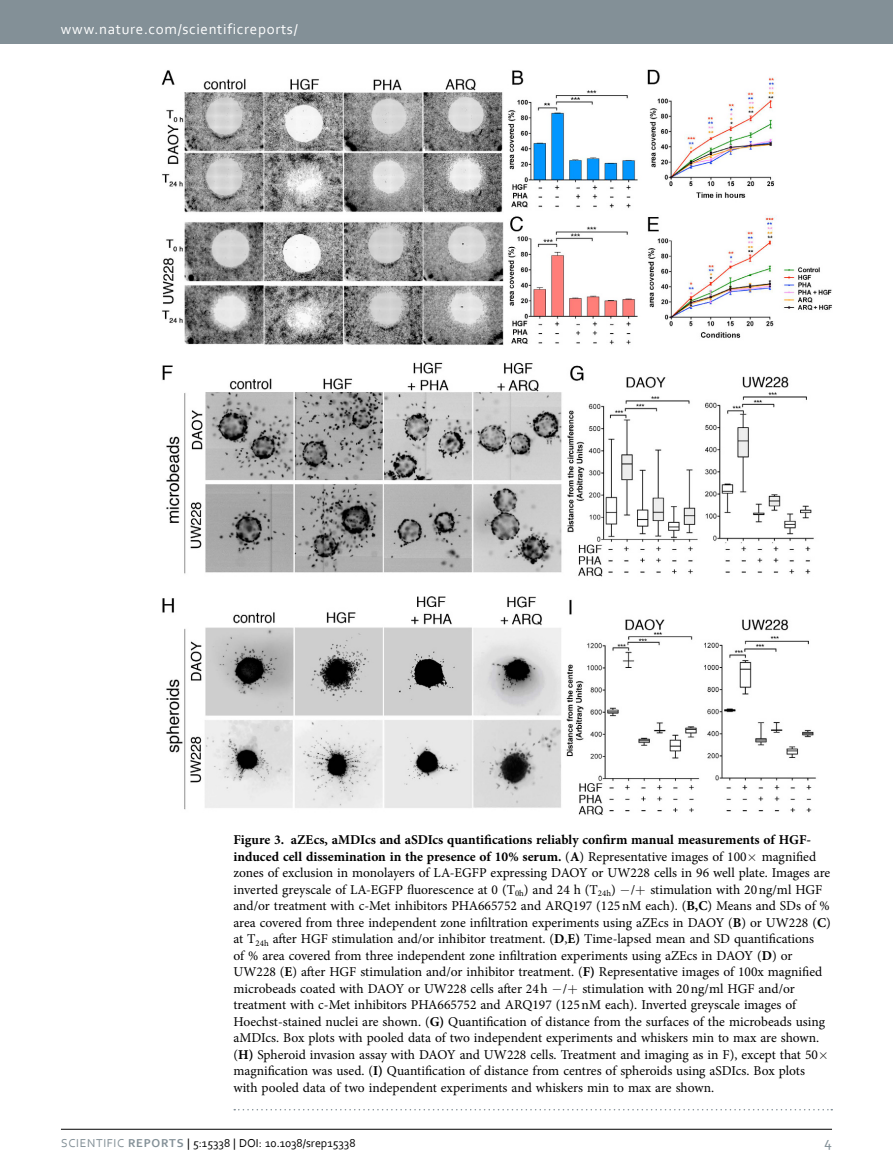
<style>
.page{position:relative;width:893px;height:1174px;background:#fff}
.page>*{position:absolute;margin:0;border:0;box-sizing:border-box;transform-origin:0 0}
.t1{font:15px "Corbel 2";letter-spacing:.045em;color:#fff}
.t2{font:15px "Corbel 2";color:#839097}
.t3{font:13.5px/16.5px "Minion Pro";color:#000}
.t4{font:12px "Corbel 2";color:#000}
.s1{font-weight:700}
.s2{color:#839097}
.s3{font-family:"Corbel";font-weight:700;color:#839097}
</style>
<div class="page">
<div style="left:0;top:0;width:893px;height:43px;background:#839097"></div>
<hr style="left:61px;top:1129px;width:771px;height:1px;background:#000">
<img style="left:162px;top:70px;width:670px;height:745px">
<svg style="left:234px;top:1109px;width:598px;height:1px"></svg>
<p class="t1" style="left:61px;top:19px;width:238px">www.nature.com/scientificreports/</p>
<p class="t3" style="left:233px;top:831px;width:599px"><span class="s1">Figure 3. aZEcs, aMDIcs and aSDIcs quantifications reliably confirm manual measurements of HGF&shy;induced cell dissemination in the presence of 10% serum.</span> (<span class="s1">A</span>) Representative images of 100 magnified zones of exclusion in monolayers of LA-EGFP expressing DAOY or UW228 cells in 96 well plate. Images are inverted greyscale of LA-EGFP fluorescence at 0 (T<sub>0h</sub>) and 24 h (T<sub>24h</sub>) −/ stimulation with 20ng/ml HGF and/or treatment with c-Met inhibitors PHA665752 and ARQ197 (125nM each). (<span class="s1">B,C</span>) Means and SDs of % area covered from three independent zone infiltration experiments using aZEcs in DAOY (<span class="s1">B</span>) or UW228 (<span class="s1">C</span>) at T<sub>24h</sub> after HGF stimulation and/or inhibitor treatment. (<span class="s1">D</span>,<span class="s1">E)</span> Time-lapsed mean and SD quantifications<br>of % area covered from three independent zone infiltration experiments using aZEcs in DAOY (<span class="s1">D</span>) or UW228 (<span class="s1">E</span>) after HGF stimulation and/or inhibitor treatment. (<span class="s1">F)</span> Representative images of 100x magnified microbeads coated with DAOY or UW228 cells after 24h −/ stimulation with 20ng/ml HGF and/or treatment with c-Met inhibitors PHA665752 and ARQ197 (125nM each). Inverted greyscale images of Hoechst-stained nuclei are shown. (<span class="s1">G)</span> Quantification of distance from the surfaces of the microbeads using aMDIcs. Box plots with pooled data of two independent experiments and whiskers min to max are shown. (<span class="s1">H)</span> Spheroid invasion assay with DAOY and UW228 cells. Treatment and imaging as in F), except that 50 magnification was used. (<span class="s1">I)</span> Quantification of distance from centres of spheroids using aSDIcs. Box plots with pooled data of two independent experiments and whiskers min to max are shown.</p>
<p class="t4" style="left:61px;top:1135px;width:296px"><span class="s2">SCiENTiFiC</span> <span class="s3">REPORTS</span> | 5:15338 | DOI : 10.1038/srep15338</p>
<p class="t2" style="left:824px;top:1132px;width:9px">4</p>
</div>
